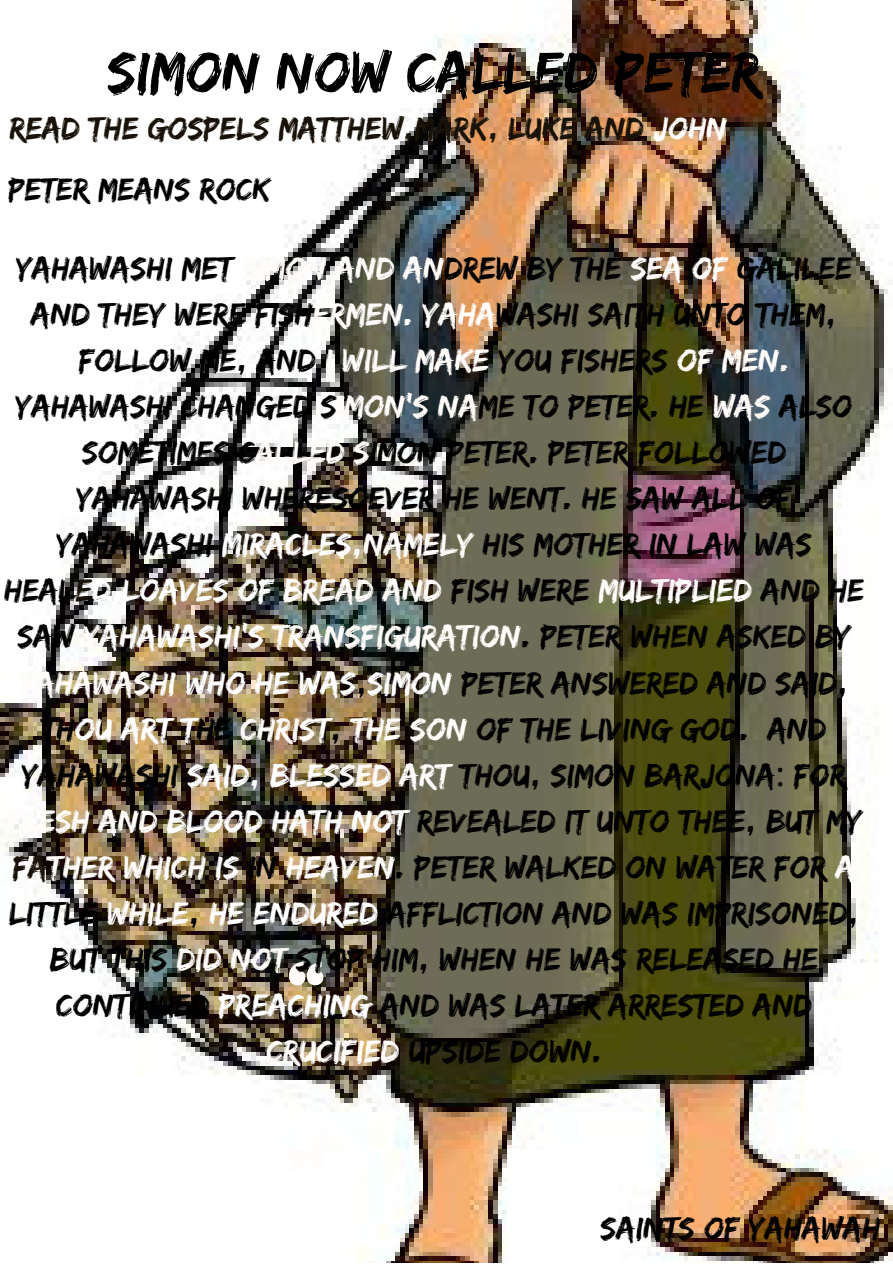
<style>
.page{position:relative;width:893px;height:1264px;background:#fff}
.page>*{position:absolute;margin:0;border:0;box-sizing:border-box;transform-origin:0 0}
.t1{font:60px "Edo";color:#000}
.t2{font:33.15px/46px "Edo";color:#000;text-align:center}
.t3{font:33px "Edo";color:#181208}
.t4{font:33px "Edo";color:#000}
.s1{color:#fffcf9}
.s2{color:#fff}
.s3{color:#181208}
.s4{font-family:"Noto Sans"}
</style>
<div class="page">
<img style="left:0;top:0;width:892px;height:1262px">
<svg style="left:289px;top:961px;width:34px;height:24px"></svg>
<svg style="left:289px;top:1148px;width:34px;height:23px"></svg>
<p class="t1" style="left:107px;top:37px;width:655px">SIMON NOW CALLED PETER</p>
<p class="t3" style="left:9px;top:109px;width:719px">READ THE GOSPELS MATTHEW,MARK, LUKE AND <span class="s1">JOHN</span></p>
<p class="t4" style="left:9px;top:170px;width:263px">PETER MEANS ROCK</p>
<p class="t2" style="left:16px;top:244px;width:837px">YAHAWASHI MET <span class="s1">SIMON AND AN</span>DREW BY THE <span class="s1">SEA OF</span> GALILEE<br>AND THEY WERE FISH<span class="s1">ERMEN. YAHA</span>WASHI SAITH UNTO THEM,<br>FOLLOW ME, AND <span class="s1">I WILL MAKE</span> YOU FISHERS <span class="s1">OF MEN.</span></p>
<p class="t2" style="left:4px;top:382px;width:861px">YAHAWASHI CHANGED S<span class="s1">IMON'S NA</span>ME TO PETER. HE <span class="s1">WAS</span> ALSO SOMETIMES C<span class="s1">ALLED S</span>IMON PETER. PETER FOLLOWED YAHAWASHI WHERESOEVER HE WENT. HE SAW ALL OF YAHAWASHI <span class="s2">MIRACLES,</span><span class="s1">NAMELY</span> HIS MOTHER IN LAW WAS HEAL<span class="s3">E</span><span class="s2">D,LOAVES OF</span> <span class="s1">BREAD AND</span> FISH WERE <span class="s1">MULTIPLIED</span> AND HE SAW <span class="s2">YAHAWASHI'S</span> <span class="s1">TRANSFIGURATION</span>. PETER WHEN ASKED BY <span class="s1">YAHAWASHI</span> <span class="s2">WHO HE WAS</span>,<span class="s2">SIMON</span> PETER ANSWERED AND SAID, TH<span class="s2">OU ART T</span>HE <span class="s1">CHRIST</span>, <span class="s1">THE SON</span> OF THE LIVING GOD. AND YAHAWASHI <span class="s2">SAID, BLE</span><span class="s1">SSED ART</span> THOU, SIMON BARJONA<span class="s4">:</span> FOR <span class="s1">FLESH AND</span> <span class="s2">BLOOD HATH NOT</span> REVEALED IT UNTO THEE, BUT MY <span class="s3">FA</span><span class="s1">THER WHICH</span> <span class="s2">IS</span> IN <span class="s1">HEAVEN</span>. PETER WALKED ON WATER FOR <span class="s1">A </span>LITTLE <span class="s1">WHILE</span>, <span class="s2">HE ENDURED</span> AFFLICTION AND WAS IMPRISONED, BUT THIS <span class="s1">DID NOT</span> STOP HIM, WHEN HE WAS RELEASED HE CONTINUED <span class="s2">PREACHING</span> AND WAS LATER ARRESTED AND <span class="s1">CRUCIFIED</span> UPSIDE DOWN.</p>
<p class="t4" style="left:600px;top:1209px;width:281px">SAINTS OF YAHAWAH</p>
</div>
